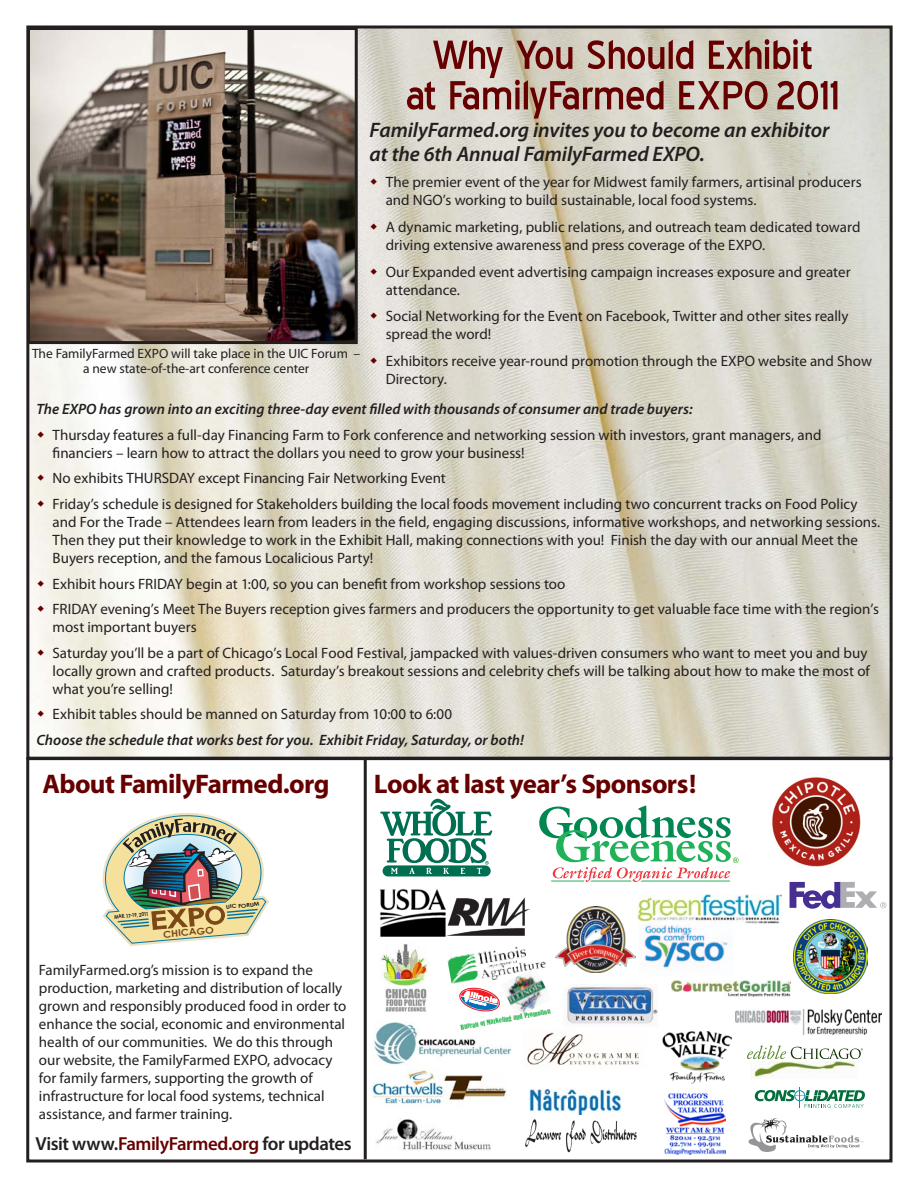
<style>
.page{position:relative;width:918px;height:1188px;background:#fff}
.page>*{position:absolute;margin:0;border:0;box-sizing:border-box;transform-origin:0 0}
.t1{font:51px "Blue Highway";letter-spacing:-.01em;color:#600}
.subs{font:700 27px "Myriad";letter-spacing:-.025em;color:#600}
.text{font:italic 600 21px/24px "Myriad Pro";letter-spacing:-.005em;color:#231f20}
.subs-2{font:600 18.9px "Myriad Pro";letter-spacing:-.025em;color:#231f20}
.text-2{font:15px/18px "Myriad Pro";color:#231f20}
.text-3{font:italic 600 15px "Myriad Pro";letter-spacing:.005em;color:#231f20}
.t2{font:13.5px/15px "Myriad";color:#231f20;text-align:center}
.t3{font:700 9.3px "Century Gothic";color:#7a4817;scale:1.11 1}
.t4{font:condensed 6.6px "Bernard";color:#23b24b}
.t5{font:700 5.4px "Century Gothic";color:#231f20;scale:.85 1}
.t6{font:700 5.4px "Century Gothic";color:#231f20;scale:1.18 1}
.s1{color:#600}
</style>
<div class="page">
<img style="left:30px;top:29px;width:859px;height:727px">
<div style="left:26px;top:757px;width:866px;height:405px;border:3px solid #231f20"></div>
<svg style="left:102px;top:813px;width:167px;height:133px"></svg>
<img style="left:31px;top:31px;width:323px;height:309px">
<div style="left:27px;top:27px;width:331px;height:317px;border:3px solid #231f20"></div>
<hr style="left:364px;top:758px;width:3px;height:401px;background:#231f20">
<img style="left:372px;top:1068px;width:134px;height:38px">
<svg style="left:539px;top:806px;width:199px;height:76px"></svg>
<svg style="left:380px;top:799px;width:112px;height:77px"></svg>
<img style="left:662px;top:1031px;width:71px;height:53px">
<img style="left:751px;top:1061px;width:105px;height:17px">
<svg style="left:747px;top:1046px;width:116px;height:13px"></svg>
<img style="left:374px;top:1021px;width:138px;height:45px">
<img style="left:735px;top:1010px;width:147px;height:24px">
<img style="left:794px;top:919px;width:74px;height:75px">
<svg style="left:442px;top:946px;width:104px;height:90px"></svg>
<img style="left:501px;top:968px;width:45px;height:49px">
<img style="left:380px;top:944px;width:47px;height:68px">
<svg style="left:790px;top:882px;width:96px;height:27px"></svg>
<img style="left:563px;top:984px;width:95px;height:40px">
<img style="left:664px;top:1094px;width:61px;height:60px">
<img style="left:671px;top:980px;width:120px;height:17px">
<img style="left:638px;top:894px;width:143px;height:30px">
<img style="left:375px;top:1119px;width:116px;height:32px">
<svg style="left:755px;top:1087px;width:110px;height:21px"></svg>
<img style="left:525px;top:1119px;width:112px;height:34px">
<img style="left:530px;top:1089px;width:92px;height:25px">
<img style="left:555px;top:907px;width:81px;height:65px">
<img style="left:380px;top:888px;width:66px;height:48px">
<img style="left:447px;top:897px;width:82px;height:38px">
<svg style="left:748px;top:1118px;width:116px;height:34px"></svg>
<img style="left:644px;top:925px;width:84px;height:43px">
<img style="left:772px;top:777px;width:89px;height:90px">
<img style="left:523px;top:1029px;width:117px;height:36px">
<svg style="left:38px;top:431px;width:22px;height:10px"></svg>
<svg style="left:38px;top:475px;width:22px;height:9px"></svg>
<svg style="left:38px;top:500px;width:22px;height:10px"></svg>
<svg style="left:38px;top:580px;width:22px;height:10px"></svg>
<svg style="left:38px;top:606px;width:22px;height:9px"></svg>
<svg style="left:38px;top:649px;width:22px;height:10px"></svg>
<svg style="left:38px;top:711px;width:22px;height:9px"></svg>
<svg style="left:371px;top:179px;width:22px;height:9px"></svg>
<svg style="left:371px;top:223px;width:22px;height:10px"></svg>
<svg style="left:371px;top:268px;width:22px;height:10px"></svg>
<svg style="left:371px;top:313px;width:22px;height:9px"></svg>
<svg style="left:371px;top:357px;width:22px;height:10px"></svg>
<p class="t2" style="left:32px;top:346px;width:330px">The FamilyFarmed EXPO will take place in the UIC Forum – a new state-of-the-art conference center</p>
<p class="t1" style="left:432px;top:32px;width:383px">Why You Should Exhibit</p>
<p class="t1" style="left:405px;top:73px;width:436px">at FamilyFarmed EXPO 2011</p>
<p class="text" style="left:370px;top:117px;width:461px">FamilyFarmed.org invites you to become an exhibitor at the 6th Annual FamilyFarmed EXPO.</p>
<p class="text-2" style="left:386px;top:173px;width:478px">The premier event of the year for Midwest family farmers, artisinal producers and NGO’s working to build sustainable, local food systems.</p>
<p class="text-2" style="left:386px;top:218px;width:476px">A dynamic marketing, public relations, and outreach team dedicated toward driving extensive awareness and press coverage of the EXPO.</p>
<p class="text-2" style="left:386px;top:262px;width:466px">Our Expanded event advertising campaign increases exposure and greater attendance.</p>
<p class="text-2" style="left:386px;top:307px;width:464px">Social Networking for the Event on Facebook, Twitter and other sites really spread the word!</p>
<p class="text-2" style="left:386px;top:352px;width:488px">Exhibitors receive year-round promotion through the EXPO website and Show<br>Directory.</p>
<p class="text-3" style="left:36px;top:400px;width:658px">The EXPO has grown into an exciting three-day event filled with thousands of consumer and trade buyers:</p>
<p class="text-2" style="left:53px;top:426px;width:770px">Thursday features a full-day Financing Farm to Fork conference and networking session with investors, grant managers, and financiers – learn how to attract the dollars you need to grow your business!</p>
<p class="text-2" style="left:53px;top:469px;width:395px">No exhibits THURSDAY except Financing Fair Networking Event</p>
<p class="text-2" style="left:53px;top:495px;width:829px">Friday’s schedule is designed for Stakeholders building the local foods movement including two concurrent tracks on Food Policy and For the Trade – Attendees learn from leaders in the field, engaging discussions, informative workshops, and networking sessions.<br>Then they put their knowledge to work in the Exhibit Hall, making connections with you! Finish the day with our annual Meet the Buyers reception, and the famous Localicious Party!</p>
<p class="text-2" style="left:53px;top:574px;width:514px">Exhibit hours FRIDAY begin at 1:00, so you can benefit from workshop sessions too</p>
<p class="text-2" style="left:53px;top:600px;width:828px">FRIDAY evening’s Meet The Buyers reception gives farmers and producers the opportunity to get valuable face time with the region’s most important buyers</p>
<p class="text-2" style="left:53px;top:643px;width:819px">Saturday you’ll be a part of Chicago’s Local Food Festival, jampacked with values-driven consumers who want to meet you and buy locally grown and crafted products. Saturday’s breakout sessions and celebrity chefs will be talking about how to make the most of what you’re selling!</p>
<p class="text-2" style="left:53px;top:705px;width:401px">Exhibit tables should be manned on Saturday from 10:00 to 6:00</p>
<p class="text-3" style="left:36px;top:730px;width:489px">Choose the schedule that works best for you. Exhibit Friday, Saturday, or both!</p>
<p class="subs" style="left:42px;top:770px;width:289px">About FamilyFarmed.org</p>
<p class="subs" style="left:374px;top:770px;width:324px">Look at last year’s Sponsors!</p>
<p class="t5" style="left:114px;top:914px;width:42px;rotate:-5deg">MAR. 17-19, 2011</p>
<p class="t3" style="left:163px;top:928px;width:48px;rotate:-5deg">CHICAGO</p>
<p class="t6" style="left:226px;top:904px;width:30px;rotate:-5deg">UIC FORUM</p>
<p class="text-2" style="left:39px;top:961px;width:309px">FamilyFarmed.org’s mission is to expand the production, marketing and distribution of locally grown and responsibly produced food in order to enhance the social, economic and environmental health of our communities. We do this through our website, the FamilyFarmed EXPO, advocacy for family farmers, supporting the growth of infrastructure for local food systems, technical assistance, and farmer training.</p>
<p class="subs-2" style="left:36px;top:1131px;width:317px">Visit www.<span class="s1">FamilyFarmed.org</span> for updates</p>
<p class="t4" style="left:460px;top:1023px;width:93px;rotate:-10deg">Bureau of Marketing and Promotion</p>
</div>
